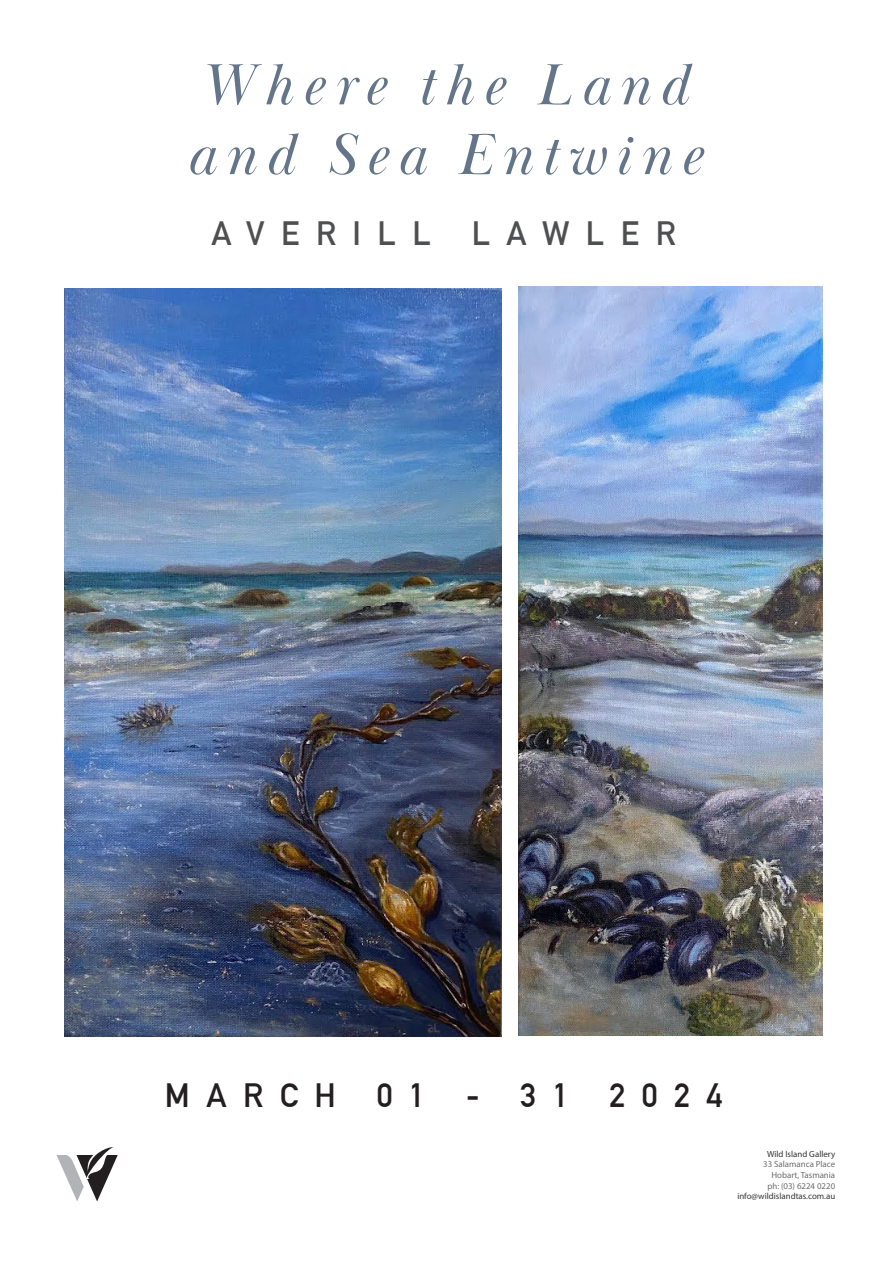
<style>
.page{position:relative;width:893px;height:1263px;background:#fff}
.page>*{position:absolute;margin:0;border:0;box-sizing:border-box;transform-origin:0 0}
.t1{font:italic 60px "Baskerville Display PT";letter-spacing:.15em;color:#647589}
.t2{font:700 33px "DIN Alternate";letter-spacing:.5em;color:#231f20}
.t3{font:700 33px "DIN Alternate";letter-spacing:.5em;color:#4e4f50}
.t4{font:8.85px "Myriad Pro";color:#6c6d70}
.t5{font:8.85px "Myriad Pro";color:#363536}
</style>
<div class="page">
<img style="left:64px;top:288px;width:438px;height:749px">
<img style="left:518px;top:286px;width:305px;height:749px">
<svg style="left:57px;top:1147px;width:61px;height:54px"></svg>
<p class="t1" style="left:200px;top:50px;width:489px">Where the Land</p>
<p class="t1" style="left:186px;top:120px;width:517px">and Sea Entwine</p>
<p class="t3" style="left:211px;top:208px;width:466px">AVERILL LAWLER</p>
<p class="t2" style="left:165px;top:1070px;width:559px">MARCH 01 - 31 2024</p>
<p class="t5" style="left:767px;top:1148px;width:70px">Wild Island Gallery</p>
<p class="t4" style="left:763px;top:1159px;width:73px">33 Salamanca Place</p>
<p class="t4" style="left:771px;top:1169px;width:65px">Hobart, Tasmania</p>
<p class="t4" style="left:767px;top:1180px;width:69px">ph: (03) 6224 0220</p>
<p class="t5" style="left:737px;top:1191px;width:99px">info@wildislandtas.com.au</p>
</div>
